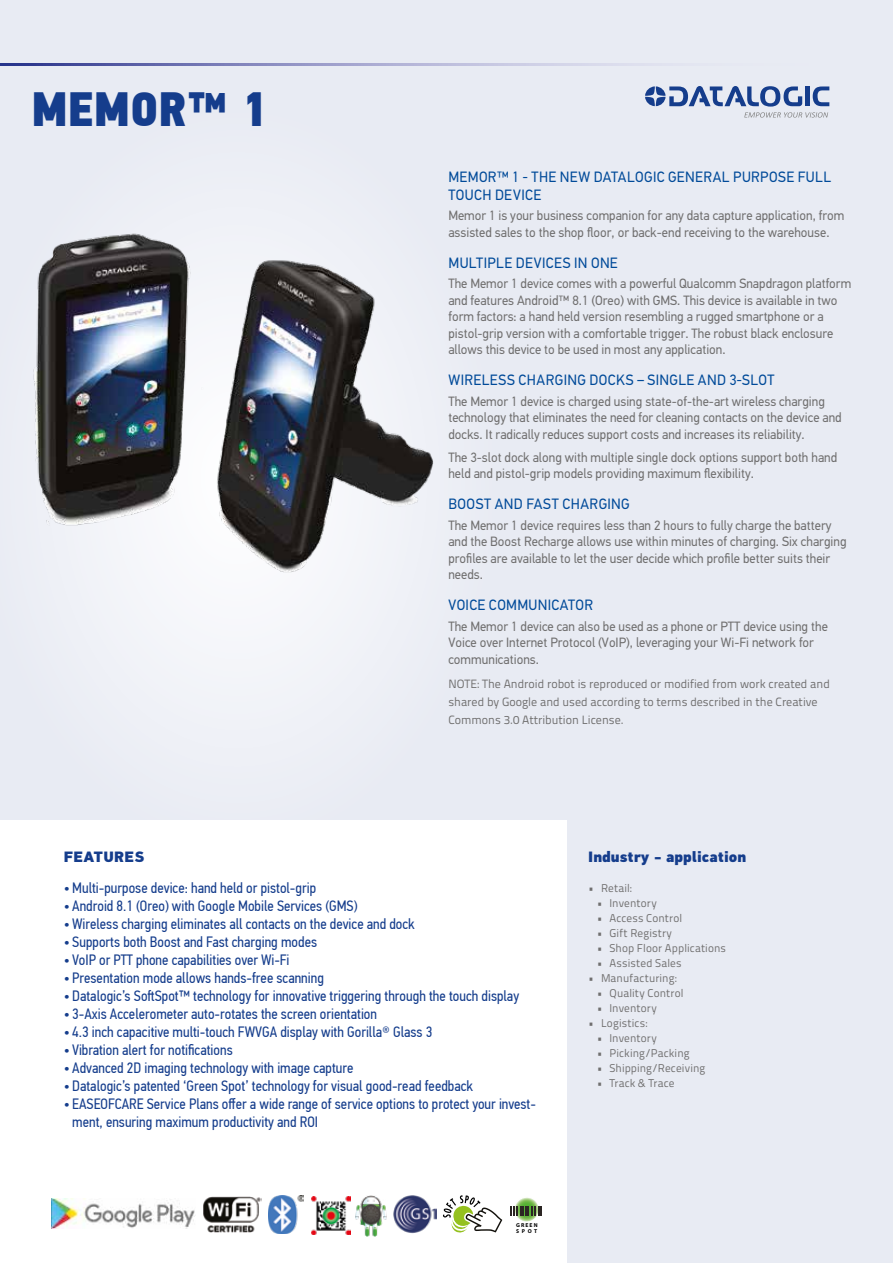
<style>
.page{position:relative;width:893px;height:1263px;background:#e8ebf3}
.page>*{position:absolute;margin:0;border:0;box-sizing:border-box;transform-origin:0 0}
.t1{font:48px "PF Din Text Cond Pro X Black";letter-spacing:.01em;color:#153d8c}
.t2{font:15px/18px "PF Din Text Cond Pro";color:#153d8c}
.t3{font:15px/18px "PF Din Text Pro";letter-spacing:.03em;color:#004a99;scale:.96 1}
.t4{font:900 15px "PF Din Text Pro";color:#153d8c}
.t5{font:900 15px "PF Din Text Pro";letter-spacing:.02em;color:#153d8c}
.t6{font:13.5px/16.5px "PF Din Text Pro";color:#706f6f;scale:.96 1}
.t7{font:12px/18px "Titillium Text 22 L";color:#706f6f}
.t8{font:11.25px "Titillium Text 22 L";letter-spacing:.01em;color:#706f6f}
.t9{font:700 5.7px/5.7px "Myriad Pro";letter-spacing:.2em;color:#000}
</style>
<div class="page">
<svg style="left:0;top:64px;width:645px;height:1px"></svg>
<div style="left:0;top:820px;width:567px;height:442px;background:#fff"></div>
<img style="left:268px;top:1195px;width:35px;height:38px">
<svg style="left:514px;top:1197px;width:25px;height:24px"></svg>
<svg style="left:511px;top:1206px;width:30px;height:9px"></svg>
<img style="left:51px;top:1199px;width:144px;height:29px">
<img style="left:203px;top:1197px;width:59px;height:35px">
<img style="left:393px;top:1195px;width:43px;height:39px">
<img style="left:312px;top:1196px;width:38px;height:38px">
<svg style="left:443px;top:1195px;width:60px;height:38px"></svg>
<img style="left:355px;top:1195px;width:32px;height:42px">
<svg style="left:645px;top:86px;width:184px;height:32px"></svg>
<img style="left:33px;top:233px;width:400px;height:356px">
<h1 class="t1" style="left:32px;top:79px;width:237px">MEMOR™ 1</h1>
<p class="t3" style="left:448px;top:168px;width:400px">MEMOR™ 1 - THE NEW DATALOGIC GENERAL PURPOSE FULL<br>TOUCH DEVICE</p>
<p class="t6" style="left:448px;top:208px;width:414px">Memor 1 is your business companion for any data capture application, from assisted sales to the shop floor, or back-end receiving to the warehouse.</p>
<p class="t3" style="left:448px;top:254px;width:178px">MULTIPLE DEVICES IN ONE</p>
<p class="t6" style="left:448px;top:276px;width:421px">The Memor 1 device comes with a powerful Qualcomm Snapdragon platform and features Android™ 8.1 (Oreo) with GMS. This device is available in two form factors: a hand held version resembling a rugged smartphone or a pistol-grip version with a comfortable trigger. The robust black enclosure allows this device to be used in most any application.</p>
<p class="t3" style="left:448px;top:371px;width:341px">WIRELESS CHARGING DOCKS – SINGLE AND 3-SLOT</p>
<p class="t6" style="left:448px;top:393px;width:411px">The Memor 1 device is charged using state-of-the-art wireless charging technology that eliminates the need for cleaning contacts on the device and docks. It radically reduces support costs and increases its reliability.</p>
<p class="t6" style="left:448px;top:449px;width:407px">The 3-slot dock along with multiple single dock options support both hand held and pistol-grip models providing maximum flexibility.</p>
<p class="t3" style="left:448px;top:495px;width:190px">BOOST AND FAST CHARGING</p>
<p class="t6" style="left:448px;top:517px;width:416px">The Memor 1 device requires less than 2 hours to fully charge the battery and the Boost Recharge allows use within minutes of charging. Six charging profiles are available to let the user decide which profile better suits their needs.</p>
<p class="t3" style="left:448px;top:596px;width:152px">VOICE COMMUNICATOR</p>
<p class="t6" style="left:448px;top:618px;width:397px">The Memor 1 device can also be used as a phone or PTT device using the<br>Voice over Internet Protocol (VoIP), leveraging your Wi-Fi network for communications.</p>
<p class="t7" style="left:448px;top:674px;width:383px">NOTE: The Android robot is reproduced or modified from work created and shared by Google and used according to terms described in the Creative<br>Commons 3.0 Attribution License.</p>
<p class="t5" style="left:64px;top:847px;width:82px">FEATURES</p>
<p class="t2" style="left:64px;top:879px;width:254px">• Multi-purpose device: hand held or pistol-grip</p>
<p class="t2" style="left:64px;top:897px;width:295px">• Android 8.1 (Oreo) with Google Mobile Services (GMS)</p>
<p class="t2" style="left:64px;top:915px;width:353px">• Wireless charging eliminates all contacts on the device and dock</p>
<p class="t2" style="left:64px;top:933px;width:255px">• Supports both Boost and Fast charging modes</p>
<p class="t2" style="left:64px;top:951px;width:227px">• VoIP or PTT phone capabilities over Wi-Fi</p>
<p class="t2" style="left:64px;top:969px;width:262px">• Presentation mode allows hands-free scanning</p>
<p class="t2" style="left:64px;top:987px;width:457px">• Datalogic’s SoftSpot™ technology for innovative triggering through the touch display</p>
<p class="t2" style="left:64px;top:1005px;width:315px">• 3-Axis Accelerometer auto-rotates the screen orientation</p>
<p class="t2" style="left:64px;top:1023px;width:370px">• 4.3 inch capacitive multi-touch FWVGA display with Gorilla® Glass 3</p>
<p class="t2" style="left:64px;top:1041px;width:170px">• Vibration alert for notifications</p>
<p class="t2" style="left:64px;top:1059px;width:291px">• Advanced 2D imaging technology with image capture</p>
<p class="t2" style="left:64px;top:1077px;width:411px">• Datalogic’s patented ‘Green Spot’ technology for visual good-read feedback</p>
<p class="t2" style="left:72px;top:1095px;width:465px;text-indent:-9px">• EASEOFCARE Service Plans offer a wide range of service options to protect your invest&shy;ment, ensuring maximum productivity and ROI</p>
<p class="t9" style="left:516px;top:1222px;width:23px">GREEN<br>SPOT</p>
<p class="t4" style="left:588px;top:847px;width:160px">Industry - application</p>
<p class="t8" style="left:588px;top:879px;width:45px">• Retail:</p>
<p class="t8" style="left:597px;top:894px;width:62px">• Inventory</p>
<p class="t8" style="left:597px;top:909px;width:87px">• Access Control</p>
<p class="t8" style="left:597px;top:924px;width:77px">• Gift Registry</p>
<p class="t8" style="left:597px;top:939px;width:131px">• Shop Floor Applications</p>
<p class="t8" style="left:597px;top:954px;width:86px">• Assisted Sales</p>
<p class="t8" style="left:588px;top:969px;width:90px">• Manufacturing:</p>
<p class="t8" style="left:597px;top:984px;width:88px">• Quality Control</p>
<p class="t8" style="left:597px;top:999px;width:62px">• Inventory</p>
<p class="t8" style="left:588px;top:1014px;width:61px">• Logistics:</p>
<p class="t8" style="left:597px;top:1029px;width:62px">• Inventory</p>
<p class="t8" style="left:597px;top:1044px;width:94px">• Picking/Packing</p>
<p class="t8" style="left:597px;top:1059px;width:110px">• Shipping/Receiving</p>
<p class="t8" style="left:597px;top:1074px;width:79px">• Track &amp; Trace</p>
</div>
